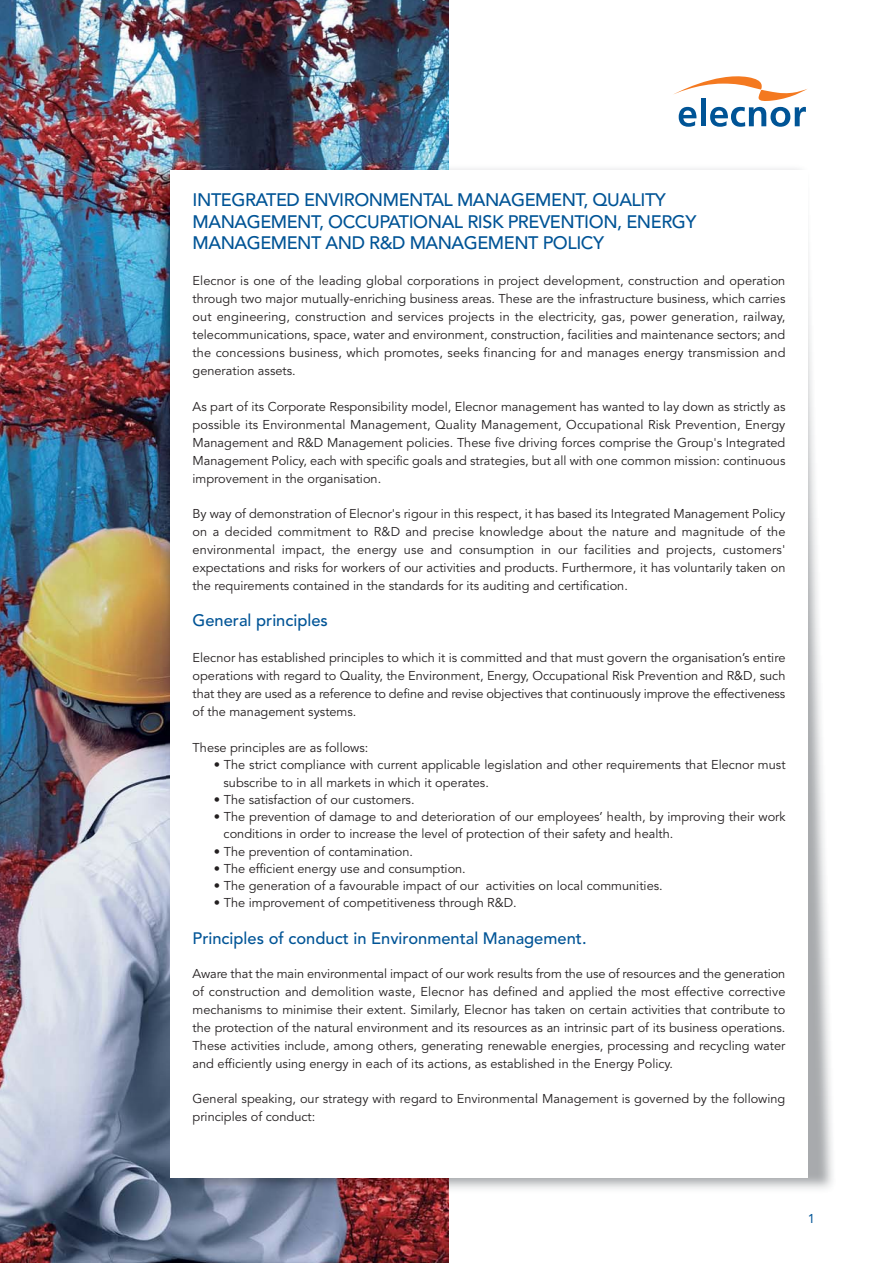
<style>
.page{position:relative;width:893px;height:1263px;background:#fff}
.page>*{position:absolute;margin:0;border:0;box-sizing:border-box;transform-origin:0 0}
.t1{font:500 18px/21.6px "Avenir LT Std";letter-spacing:-.025em;color:#005496}
.t2{font:500 16.5px "Avenir LT Std";color:#005496}
.t3{font:12.75px/18px "Avenir LT Std";color:#231f20;text-align:justify}
.t4{font:12.75px "Avenir LT Std";color:#005496}
</style>
<div class="page">
<img style="left:0;top:0;width:449px;height:1263px">
<svg style="left:673px;top:76px;width:134px;height:51px"></svg>
<img style="left:150px;top:163px;width:683px;height:1034px">
<div style="left:170px;top:170px;width:638px;height:1008px;background:#fff"></div>
<h1 class="t1" style="left:193px;top:190px;width:505px">INTEGRATED ENVIRONMENTAL MANAGEMENT, QUALITY<br>MANAGEMENT, OCCUPATIONAL RISK PREVENTION, ENERGY<br>MANAGEMENT AND R&amp;D MANAGEMENT POLICY</h1>
<p class="t3" style="left:193px;top:273px;width:594px">Elecnor is one of the leading global corporations in project development, construction and operation through two major mutually-enriching business areas. These are the infrastructure business, which carries out engineering, construction and services projects in the electricity, gas, power generation, railway, telecommunications, space, water and environment, construction, facilities and maintenance sectors; and the concessions business, which promotes, seeks financing for and manages energy transmission and generation assets.</p>
<p class="t3" style="left:193px;top:399px;width:594px">As part of its Corporate Responsibility model, Elecnor management has wanted to lay down as strictly as possible its Environmental Management, Quality Management, Occupational Risk Prevention, Energy Management and R&amp;D Management policies. These five driving forces comprise the Group's Integrated Management Policy, each with specific goals and strategies, but all with one common mission: continuous improvement in the organisation.</p>
<p class="t3" style="left:193px;top:506px;width:594px">By way of demonstration of Elecnor's rigour in this respect, it has based its Integrated Management Policy on a decided commitment to R&amp;D and precise knowledge about the nature and magnitude of the environmental impact, the energy use and consumption in our facilities and projects, customers' expectations and risks for workers of our activities and products. Furthermore, it has voluntarily taken on the requirements contained in the standards for its auditing and certification.</p>
<p class="t2" style="left:193px;top:612px;width:137px">General principles</p>
<p class="t3" style="left:193px;top:650px;width:594px">Elecnor has established principles to which it is committed and that must govern the organisation’s entire operations with regard to Quality, the Environment, Energy, Occupational Risk Prevention and R&amp;D, such that they are used as a reference to define and revise objectives that continuously improve the effectiveness of the management systems.</p>
<p class="t3" style="left:193px;top:740px;width:177px">These principles are as follows:</p>
<p class="t3" style="left:224px;top:757px;width:564px;line-height:17.2px;text-indent:-10px">• The strict compliance with current applicable legislation and other requirements that Elecnor must subscribe to in all markets in which it operates.</p>
<p class="t3" style="left:214px;top:791px;width:202px">• The satisfaction of our customers.</p>
<p class="t3" style="left:224px;top:809px;width:564px;line-height:17.2px;text-indent:-10px">• The prevention of damage to and deterioration of our employees’ health, by improving their work conditions in order to increase the level of protection of their safety and health.</p>
<p class="t3" style="left:214px;top:843px;width:201px">• The prevention of contamination.</p>
<p class="t3" style="left:214px;top:860px;width:253px">• The efficient energy use and consumption.</p>
<p class="t3" style="left:214px;top:878px;width:450px">• The generation of a favourable impact of our activities on local communities.</p>
<p class="t3" style="left:214px;top:895px;width:304px">• The improvement of competitiveness through R&amp;D.</p>
<p class="t2" style="left:193px;top:930px;width:395px">Principles of conduct in Environmental Management.</p>
<p class="t3" style="left:193px;top:966px;width:594px">Aware that the main environmental impact of our work results from the use of resources and the generation of construction and demolition waste, Elecnor has defined and applied the most effective corrective mechanisms to minimise their extent. Similarly, Elecnor has taken on certain activities that contribute to the protection of the natural environment and its resources as an intrinsic part of its business operations.<br>These activities include, among others, generating renewable energies, processing and recycling water and efficiently using energy in each of its actions, as established in the Energy Policy.</p>
<p class="t3" style="left:193px;top:1090px;width:594px">General speaking, our strategy with regard to Environmental Management is governed by the following principles of conduct:</p>
<p class="t4" style="left:808px;top:1211px;width:9px">1</p>
</div>
